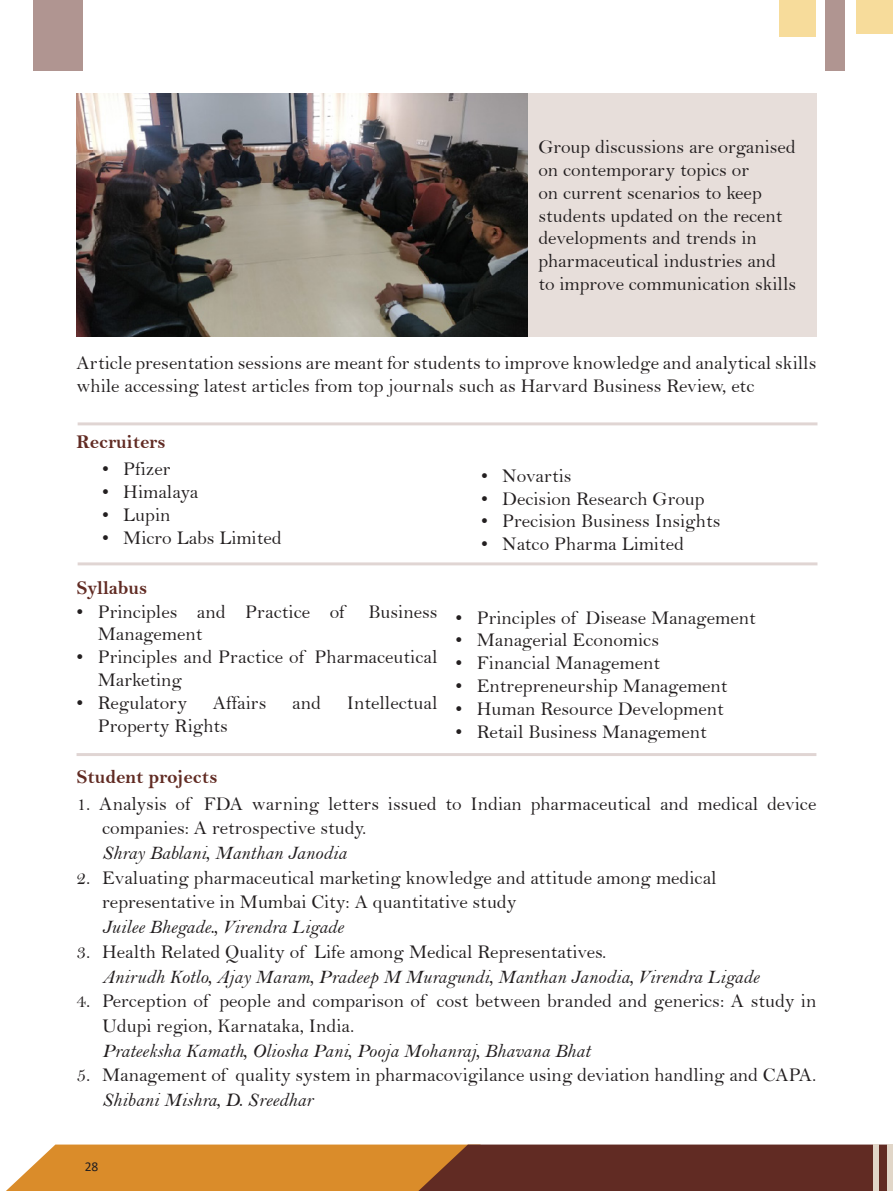
<style>
.page{position:relative;width:893px;height:1191px;background:#fff}
.page>*{position:absolute;margin:0;border:0;box-sizing:border-box;transform-origin:0 0}
.List_Paragraph{font:19.5px/22.8px "Bell";color:#231f20}
.List_Paragraph-2{font:19.5px "Bell MT Italic";color:#231f20}
.t1{font:19.5px "Bell MT Bold";color:#612b23}
.t2{font:13.5px "Calibri";color:#231f20}
.s1{font-family:"Bell MT Italic"}
</style>
<div class="page">
<svg style="left:6px;top:1144px;width:881px;height:47px;background:#9f612f"></svg>
<div style="left:873px;top:1144px;width:6px;height:47px;background:#e1d6c8"></div>
<div style="left:887px;top:1144px;width:6px;height:47px;background:#e1d6c8"></div>
<div style="left:856px;top:0;width:37px;height:34px;background:#f7dc9b"></div>
<div style="left:779px;top:0;width:37px;height:37px;background:#f7dc9b"></div>
<div style="left:825px;top:0;width:20px;height:70px;background:#b09591"></div>
<div style="left:33px;top:0;width:50px;height:70px;background:#b09591"></div>
<div style="left:527px;top:94px;width:289px;height:243px;background:#e7deda"></div>
<img style="left:77px;top:94px;width:450px;height:243px">
<hr style="left:78px;top:562px;width:739px;height:3px;background:#612b23">
<hr style="left:78px;top:422px;width:739px;height:3px;background:#612b23">
<hr style="left:77px;top:753px;width:739px;height:3px;background:#612b23">
<p class="List_Paragraph" style="left:538px;top:135px;width:259px">Group discussions are organised on contemporary topics or<br>on current scenarios to keep students updated on the recent developments and trends in pharmaceutical industries and to improve communication skills</p>
<p class="List_Paragraph" style="left:77px;top:351px;width:741px">Article presentation sessions are meant for students to improve knowledge and analytical skills while accessing latest articles from top journals such as Harvard Business Review, etc</p>
<p class="t1" style="left:77px;top:430px;width:91px">Recruiters</p>
<p class="List_Paragraph" style="left:102px;top:457px;width:70px">• Pfizer</p>
<p class="List_Paragraph" style="left:102px;top:480px;width:98px">• Himalaya</p>
<p class="List_Paragraph" style="left:102px;top:503px;width:70px">• Lupin</p>
<p class="List_Paragraph" style="left:102px;top:526px;width:181px">• Micro Labs Limited</p>
<p class="List_Paragraph" style="left:481px;top:464px;width:92px">• Novartis</p>
<p class="List_Paragraph" style="left:481px;top:487px;width:225px">• Decision Research Group</p>
<p class="List_Paragraph" style="left:481px;top:509px;width:241px">• Precision Business Insights</p>
<p class="List_Paragraph" style="left:481px;top:532px;width:204px">• Natco Pharma Limited</p>
<p class="t1" style="left:77px;top:576px;width:72px">Syllabus</p>
<p class="List_Paragraph" style="left:98px;top:600px;width:341px;text-indent:-21px">• Principles and Practice of Business<br>Management</p>
<p class="List_Paragraph" style="left:98px;top:645px;width:341px;text-indent:-21px">• Principles and Practice of Pharmaceutical<br>Marketing</p>
<p class="List_Paragraph" style="left:77px;top:691px;width:112px">• Regulatory</p>
<p class="List_Paragraph" style="left:213px;top:691px;width:55px">Affairs</p>
<p class="List_Paragraph" style="left:292px;top:691px;width:30px">and</p>
<p class="List_Paragraph" style="left:347px;top:691px;width:92px">Intellectual</p>
<p class="List_Paragraph" style="left:98px;top:714px;width:132px">Property Rights</p>
<p class="t1" style="left:77px;top:765px;width:142px">Student projects</p>
<p class="List_Paragraph" style="left:455px;top:606px;width:302px">• Principles of Disease Management</p>
<p class="List_Paragraph" style="left:455px;top:629px;width:205px">• Managerial Economics</p>
<p class="List_Paragraph" style="left:455px;top:651px;width:206px">• Financial Management</p>
<p class="List_Paragraph" style="left:455px;top:674px;width:274px">• Entrepreneurship Management</p>
<p class="List_Paragraph" style="left:455px;top:697px;width:270px">• Human Resource Development</p>
<p class="List_Paragraph" style="left:455px;top:720px;width:253px">• Retail Business Management</p>
<p class="List_Paragraph" style="left:102px;top:791px;width:716px;line-height:24.8px;text-indent:-26px">1. Analysis of FDA warning letters issued to Indian pharmaceutical and medical device companies: A retrospective study.</p>
<p class="List_Paragraph-2" style="left:102px;top:841px;width:246px">Shray Bablani, Manthan Janodia</p>
<p class="List_Paragraph" style="left:102px;top:865px;width:616px;line-height:24.8px;text-indent:-26px">2. Evaluating pharmaceutical marketing knowledge and attitude among medical representative in Mumbai City: A quantitative study<br><span class="s1">Juilee Bhegade., Virendra Ligade</span></p>
<p class="List_Paragraph" style="left:77px;top:940px;width:531px">3. Health Related Quality of Life among Medical Representatives.</p>
<p class="List_Paragraph-2" style="left:102px;top:964px;width:659px">Anirudh Kotlo, Ajay Maram, Pradeep M Muragundi, Manthan Janodia, Virendra Ligade</p>
<p class="List_Paragraph" style="left:102px;top:988px;width:716px;line-height:24.8px;text-indent:-26px">4. Perception of people and comparison of cost between branded and generics: A study in<br>Udupi region, Karnataka, India.</p>
<p class="List_Paragraph-2" style="left:102px;top:1039px;width:490px">Prateeksha Kamath, Oliosha Pani, Pooja Mohanraj, Bhavana Bhat</p>
<p class="List_Paragraph" style="left:77px;top:1063px;width:741px">5. Management of quality system in pharmacovigilance using deviation handling and CAPA.</p>
<p class="List_Paragraph-2" style="left:102px;top:1088px;width:213px">Shibani Mishra, D. Sreedhar</p>
<p class="t2" style="left:85px;top:1157px;width:15px">28</p>
</div>
